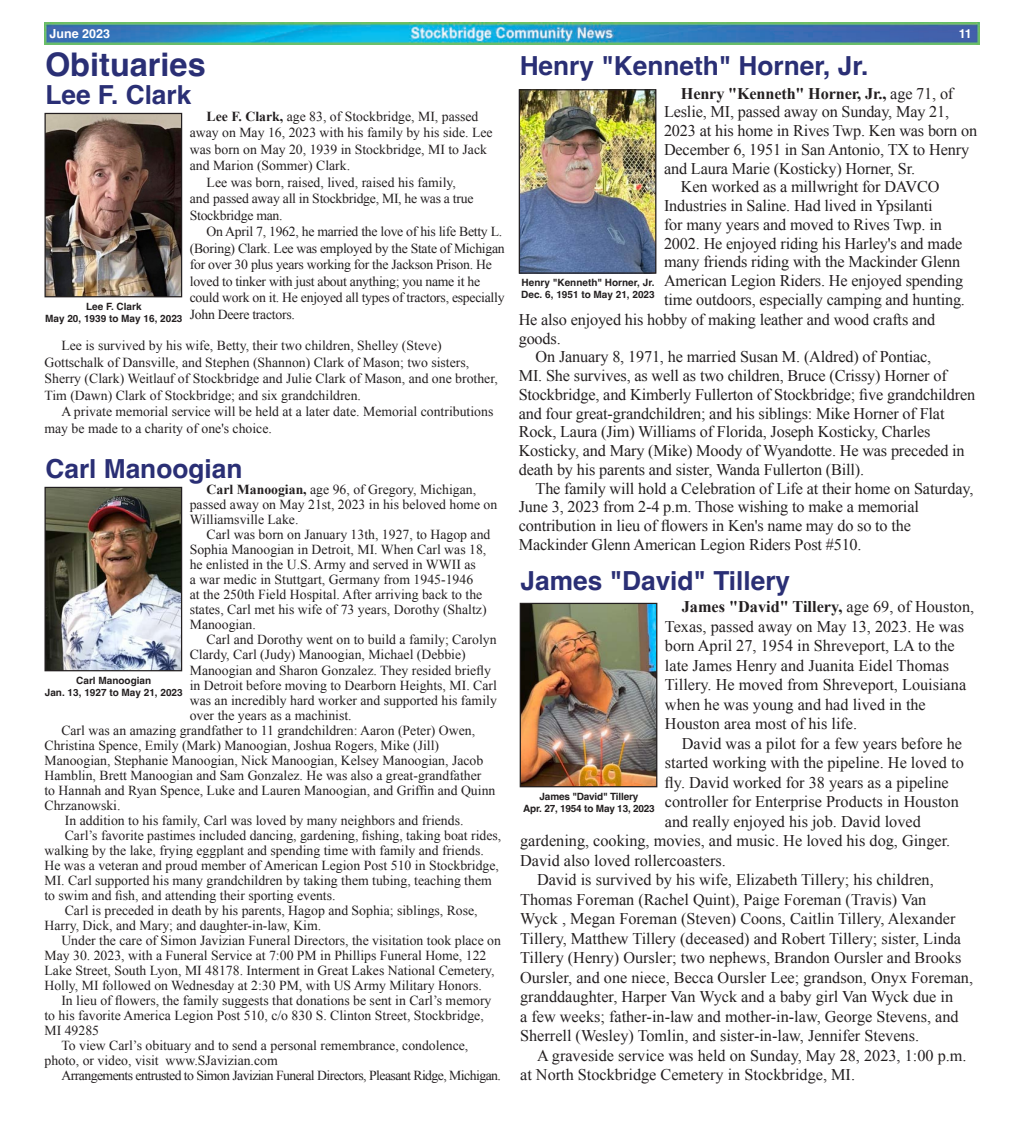
<style>
.page{position:relative;width:1024px;height:1125px;background:#fff}
.page>*{position:absolute;margin:0;border:0;box-sizing:border-box;transform-origin:0 0}
.t1{font:700 32.5px "Helvetica";color:#2a2f75}
.t2{font:700 26.25px "Helvetica";color:#2a2f75}
.t3{font:16.25px/19.5px "Times New Roman";letter-spacing:-.01em;color:#231f20}
.t4{font:13.75px/15px "Times New Roman";color:#231f20}
.t5{font:13.75px/16.5px "Times New Roman";letter-spacing:-.02em;color:#231f20}
.t6{font:13.75px "Times New Roman";letter-spacing:-.04em;color:#231f20}
.t7{font:700 12.5px "Helvetica";color:#fff}
.SCN_Captions{font:700 10px "Helvetica";color:#231f20}
.SCN_Captions-2{font:700 10px "Helvetica";letter-spacing:-.02em;color:#231f20}
.s1{font-weight:700}
</style>
<div class="page">
<img style="left:44px;top:23px;width:935px;height:21px">
<img style="left:46px;top:115px;width:134px;height:180px">
<div style="left:44px;top:113px;width:138px;height:184px;border:1px solid #231f20"></div>
<img style="left:522px;top:605px;width:133px;height:180px">
<div style="left:520px;top:603px;width:137px;height:184px;border:1px solid #231f20"></div>
<img style="left:521px;top:91px;width:133px;height:181px">
<div style="left:519px;top:89px;width:137px;height:185px;border:1px solid #231f20"></div>
<img style="left:46px;top:489px;width:134px;height:180px">
<div style="left:44px;top:487px;width:138px;height:184px;border:1px solid #231f20"></div>
<p class="t7" style="left:49px;top:26px;width:62px">June 2023</p>
<p class="t7" style="left:958px;top:26px;width:15px">11</p>
<p class="t1" style="left:45px;top:45px;width:162px">Obituaries</p>
<p class="t2" style="left:520px;top:50px;width:350px">Henry "Kenneth" Horner, Jr.</p>
<p class="t2" style="left:45px;top:79px;width:147px">Lee F. Clark</p>
<p class="t4" style="left:190px;top:107px;width:304px;line-height:16.5px;text-indent:17px"><span class="s1">Lee F. Clark,</span> age 83, of Stockbridge, MI, passed away on May 16, 2023 with his family by his side. Lee was born on May 20, 1939 in Stockbridge, MI to Jack and Marion (Sommer) Clark.</p>
<p class="t5" style="left:190px;top:173px;width:285px;text-indent:17px">Lee was born, raised, lived, raised his family, and passed away all in Stockbridge, MI, he was a true<br>Stockbridge man.</p>
<p class="t5" style="left:190px;top:223px;width:316px;text-indent:17px">On April 7, 1962, he married the love of his life Betty L. (Boring) Clark. Lee was employed by the State of Michigan for over 30 plus years working for the Jackson Prison. He loved to tinker with just about anything; you name it he could work on it. He enjoyed all types of tractors, especially John Deere tractors.</p>
<p class="t4" style="left:44px;top:337px;width:455px;line-height:16.5px;text-indent:17px">Lee is survived by his wife, Betty, their two children, Shelley (Steve)<br>Gottschalk of Dansville, and Stephen (Shannon) Clark of Mason; two sisters, Sherry (Clark) Weitlauf of Stockbridge and Julie Clark of Mason, and one brother, Tim (Dawn) Clark of Stockbridge; and six grandchildren.</p>
<p class="t4" style="left:44px;top:403px;width:450px;line-height:16.5px;text-indent:17px">A private memorial service will be held at a later date. Memorial contributions may be made to a charity of one's choice.</p>
<p class="SCN_Captions" style="left:86px;top:301px;width:57px">Lee F. Clark</p>
<p class="SCN_Captions" style="left:45px;top:313px;width:139px">May 20, 1939 to May 16, 2023</p>
<p class="t2" style="left:45px;top:452px;width:198px">Carl Manoogian</p>
<p class="t4" style="left:190px;top:482px;width:309px;text-indent:17px"><span class="s1">Carl Manoogian,</span> age 96, of Gregory, Michigan, passed away on May 21st, 2023 in his beloved home on<br>Williamsville Lake.</p>
<p class="t4" style="left:190px;top:527px;width:302px;text-indent:17px">Carl was born on January 13th, 1927, to Hagop and Sophia Manoogian in Detroit, MI. When Carl was 18, he enlisted in the U.S. Army and served in WWII as<br>a war medic in Stuttgart, Germany from 1945-1946<br>at the 250th Field Hospital. After arriving back to the states, Carl met his wife of 73 years, Dorothy (Shaltz)<br>Manoogian.</p>
<p class="t4" style="left:190px;top:632px;width:309px;text-indent:17px">Carl and Dorothy went on to build a family; Carolyn Clardy, Carl (Judy) Manoogian, Michael (Debbie)<br>Manoogian and Sharon Gonzalez. They resided briefly in Detroit before moving to Dearborn Heights, MI. Carl was an incredibly hard worker and supported his family over the years as a machinist.</p>
<p class="t4" style="left:44px;top:723px;width:452px;text-indent:17px">Carl was an amazing grandfather to 11 grandchildren: Aaron (Peter) Owen, Christina Spence, Emily (Mark) Manoogian, Joshua Rogers, Mike (Jill)<br>Manoogian, Stephanie Manoogian, Nick Manoogian, Kelsey Manoogian, Jacob Hamblin, Brett Manoogian and Sam Gonzalez. He was also a great-grandfather to Hannah and Ryan Spence, Luke and Lauren Manoogian, and Griffin and Quinn Chrzanowski.</p>
<p class="t4" style="left:65px;top:813px;width:400px">In addition to his family, Carl was loved by many neighbors and friends.</p>
<p class="t4" style="left:44px;top:828px;width:458px;text-indent:20px">Carl’s favorite pastimes included dancing, gardening, fishing, taking boat rides, walking by the lake, frying eggplant and spending time with family and friends.<br>He was a veteran and proud member of American Legion Post 510 in Stockbridge, MI. Carl supported his many grandchildren by taking them tubing, teaching them to swim and fish, and attending their sporting events.</p>
<p class="t4" style="left:44px;top:903px;width:435px;text-indent:20px">Carl is preceded in death by his parents, Hagop and Sophia; siblings, Rose,<br>Harry, Dick, and Mary; and daughter-in-law, Kim.</p>
<p class="t4" style="left:44px;top:933px;width:458px;text-indent:17px">Under the care of Simon Javizian Funeral Directors, the visitation took place on May 30. 2023, with a Funeral Service at 7:00 PM in Phillips Funeral Home, 122<br>Lake Street, South Lyon, MI 48178. Interment in Great Lakes National Cemetery, Holly, MI followed on Wednesday at 2:30 PM, with US Army Military Honors.</p>
<p class="t4" style="left:44px;top:993px;width:448px;text-indent:17px">In lieu of flowers, the family suggests that donations be sent in Carl’s memory to his favorite America Legion Post 510, c/o 830 S. Clinton Street, Stockbridge,<br>MI 49285</p>
<p class="t4" style="left:44px;top:1038px;width:425px;text-indent:17px">To view Carl’s obituary and to send a personal remembrance, condolence, photo, or video, visit www.SJavizian.com</p>
<p class="t6" style="left:61px;top:1067px;width:441px">Arrangements entrusted to Simon Javizian Funeral Directors, Pleasant Ridge, Michigan.</p>
<p class="SCN_Captions" style="left:76px;top:674px;width:77px">Carl Manoogian</p>
<p class="SCN_Captions" style="left:45px;top:686px;width:139px">Jan. 13, 1927 to May 21, 2023</p>
<p class="t3" style="left:664px;top:84px;width:315px;line-height:18.8px;text-indent:17px"><span class="s1">Henry "Kenneth" Horner, Jr.,</span> age 71, of Leslie, MI, passed away on Sunday, May 21, 2023 at his home in Rives Twp. Ken was born on December 6, 1951 in San Antonio, TX to Henry and Laura Marie (Kosticky) Horner, Sr.</p>
<p class="t3" style="left:681px;top:177px;width:260px">Ken worked as a millwright for DAVCO</p>
<p class="t3" style="left:664px;top:196px;width:270px">Industries in Saline. Had lived in Ypsilanti</p>
<p class="t3" style="left:664px;top:214px;width:279px">for many years and moved to Rives Twp. in</p>
<p class="t3" style="left:664px;top:233px;width:300px">2002. He enjoyed riding his Harley's and made</p>
<p class="t3" style="left:664px;top:252px;width:298px">many friends riding with the Mackinder Glenn</p>
<p class="t3" style="left:664px;top:271px;width:301px">American Legion Riders. He enjoyed spending</p>
<p class="t3" style="left:664px;top:289px;width:302px">time outdoors, especially camping and hunting.</p>
<p class="t3" style="left:519px;top:309px;width:418px">He also enjoyed his hobby of making leather and wood crafts and</p>
<p class="t3" style="left:519px;top:328px;width:44px">goods.</p>
<p class="t3" style="left:519px;top:347px;width:458px;line-height:18.8px;text-indent:17px">On January 8, 1971, he married Susan M. (Aldred) of Pontiac,<br>MI. She survives, as well as two children, Bruce (Crissy) Horner of Stockbridge, and Kimberly Fullerton of Stockbridge; five grandchildren and four great-grandchildren; and his siblings: Mike Horner of Flat Rock, Laura (Jim) Williams of Florida, Joseph Kosticky, Charles Kosticky, and Mary (Mike) Moody of Wyandotte. He was preceded in death by his parents and sister, Wanda Fullerton (Bill).</p>
<p class="t3" style="left:519px;top:479px;width:456px;line-height:18.8px;text-indent:17px">The family will hold a Celebration of Life at their home on Saturday, June 3, 2023 from 2-4 p.m. Those wishing to make a memorial contribution in lieu of flowers in Ken's name may do so to the Mackinder Glenn American Legion Riders Post #510.</p>
<p class="SCN_Captions" style="left:521px;top:277px;width:134px">Henry "Kenneth" Horner, Jr.</p>
<p class="SCN_Captions" style="left:521px;top:289px;width:135px">Dec. 6, 1951 to May 21, 2023</p>
<p class="t2" style="left:521px;top:565px;width:271px">James "David" Tillery</p>
<p class="t3" style="left:665px;top:597px;width:311px;text-indent:17px"><span class="s1">James "David" Tillery,</span> age 69, of Houston, Texas, passed away on May 13, 2023. He was born April 27, 1954 in Shreveport, LA to the late James Henry and Juanita Eidel Thomas Tillery. He moved from Shreveport, Louisiana when he was young and had lived in the Houston area most of his life.</p>
<p class="t3" style="left:682px;top:733px;width:282px">David was a pilot for a few years before he</p>
<p class="t3" style="left:665px;top:753px;width:300px">started working with the pipeline. He loved to</p>
<p class="t3" style="left:665px;top:772px;width:285px">fly. David worked for 38 years as a pipeline</p>
<p class="t3" style="left:665px;top:792px;width:295px">controller for Enterprise Products in Houston</p>
<p class="t3" style="left:665px;top:811px;width:257px">and really enjoyed his job. David loved</p>
<p class="t3" style="left:520px;top:831px;width:432px">gardening, cooking, movies, and music. He loved his dog, Ginger.</p>
<p class="t3" style="left:520px;top:850px;width:207px">David also loved rollercoasters.</p>
<p class="t3" style="left:520px;top:870px;width:454px;text-indent:17px">David is survived by his wife, Elizabeth Tillery; his children, Thomas Foreman (Rachel Quint), Paige Foreman (Travis) Van<br>Wyck , Megan Foreman (Steven) Coons, Caitlin Tillery, Alexander Tillery, Matthew Tillery (deceased) and Robert Tillery; sister, Linda Tillery (Henry) Oursler; two nephews, Brandon Oursler and Brooks Oursler, and one niece, Becca Oursler Lee; grandson, Onyx Foreman, granddaughter, Harper Van Wyck and a baby girl Van Wyck due in<br>a few weeks; father-in-law and mother-in-law, George Stevens, and Sherrell (Wesley) Tomlin, and sister-in-law, Jennifer Stevens.</p>
<p class="t3" style="left:520px;top:1045px;width:448px;text-indent:17px">A graveside service was held on Sunday, May 28, 2023, 1:00 p.m. at North Stockbridge Cemetery in Stockbridge, MI.</p>
<p class="SCN_Captions-2" style="left:540px;top:791px;width:100px">James "David" Tillery</p>
<p class="SCN_Captions-2" style="left:523px;top:803px;width:133px">Apr. 27, 1954 to May 13, 2023</p>
</div>
